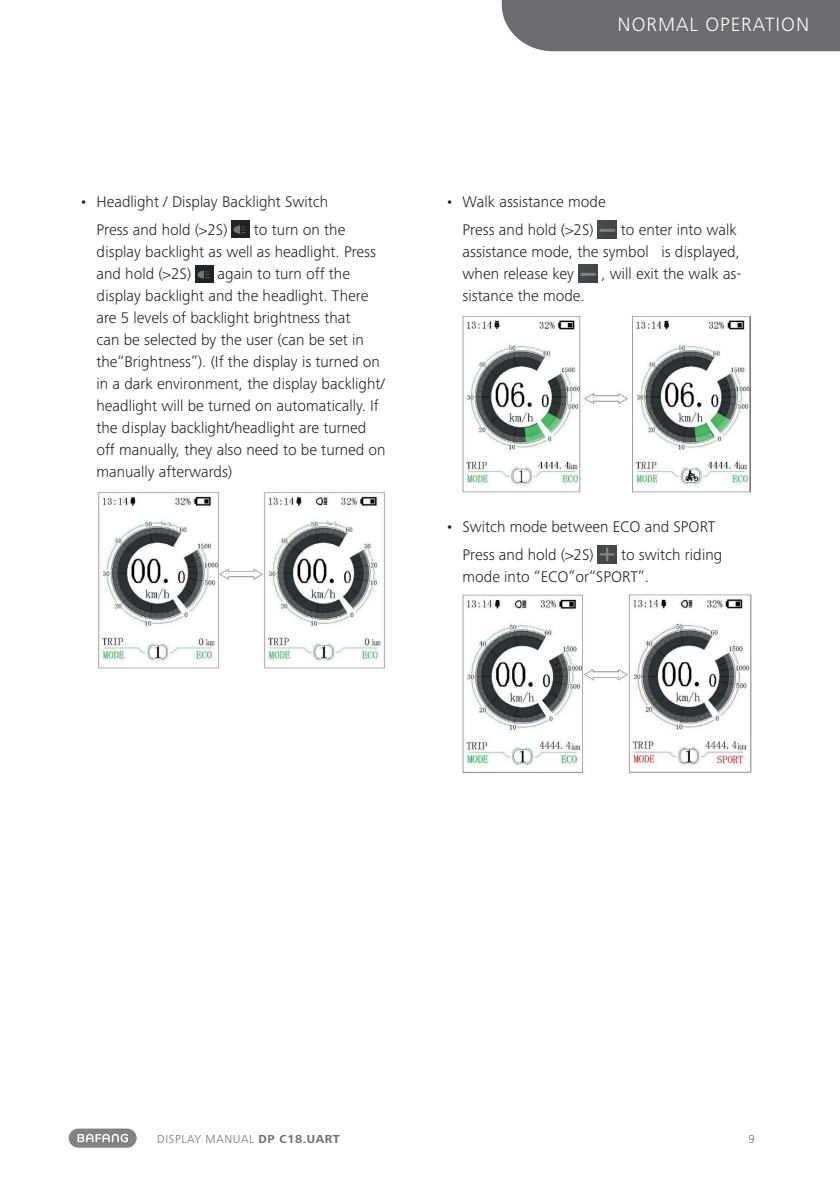
<style>
.page{position:relative;width:840px;height:1191px;background:#fff}
.page>*{position:absolute;margin:0;border:0;box-sizing:border-box;transform-origin:0 0}
.t1{font:300 20px "Frutiger Next Pro";letter-spacing:.05em;color:#fff}
.t2{font:300 16px/22px "Frutiger Next Pro";color:#231f20}
.t3{font:300 12px "Frutiger Next Pro";letter-spacing:.05em;color:#6c6d70}
.s1{font-weight:700}
</style>
<div class="page">
<div style="left:501px;top:0;width:338px;height:51px;background:#6c6d70"></div>
<div style="left:69px;top:1128px;width:68px;height:19px;background:#808285;border-radius:10px"></div>
<svg style="left:77px;top:1133px;width:51px;height:9px"></svg>
<img style="left:232px;top:220px;width:17px;height:17px">
<img style="left:195px;top:265px;width:18px;height:18px">
<img style="left:98px;top:492px;width:287px;height:177px">
<img style="left:597px;top:220px;width:19px;height:19px">
<img style="left:578px;top:264px;width:18px;height:19px">
<img style="left:462px;top:316px;width:288px;height:177px">
<img style="left:597px;top:545px;width:19px;height:18px">
<img style="left:462px;top:594px;width:289px;height:180px">
<p class="t1" style="left:617px;top:13px;width:193px">NORMAL OPERATION</p>
<p class="t2" style="left:96px;top:188px;width:233px;line-height:27.6px;text-indent:-17px">• Headlight / Display Backlight Switch<br>Press and hold (&gt;2S)</p>
<p class="t2" style="left:96px;top:218px;width:281px;text-indent:157px">to turn on the display backlight as well as headlight. Press and hold (&gt;2S)</p>
<p class="t2" style="left:96px;top:262px;width:290px;text-indent:121px">again to turn off the display backlight and the headlight. There are 5 levels of backlight brightness that<br>can be selected by the user (can be set in the“Brightness”). (If the display is turned on in a dark environment, the display backlight/ headlight will be turned on automatically. If the display backlight/headlight are turned off manually, they also need to be turned on manually afterwards)</p>
<p class="t2" style="left:445px;top:188px;width:161px;line-height:27.6px;text-align:center">• Walk assistance mode<br>Press and hold (&gt;2S)</p>
<p class="t2" style="left:462px;top:218px;width:279px;text-indent:158px">to enter into walk assistance mode, the symbol is displayed, when release key</p>
<p class="t2" style="left:601px;top:262px;width:142px">, will exit the walk as-</p>
<p class="t2" style="left:462px;top:284px;width:124px">sistance the mode.</p>
<p class="t2" style="left:462px;top:513px;width:254px;line-height:27.6px;text-indent:-17px">• Switch mode between ECO and SPORT<br>Press and hold (&gt;2S)</p>
<p class="t2" style="left:462px;top:543px;width:261px;text-indent:158px">to switch riding mode into “ECO”or“SPORT”.</p>
<p class="t3" style="left:157px;top:1132px;width:184px">DISPLAY MANUAL <span class="s1">DP C18.UART</span></p>
<p class="t3" style="left:748px;top:1132px;width:8px">9</p>
</div>
